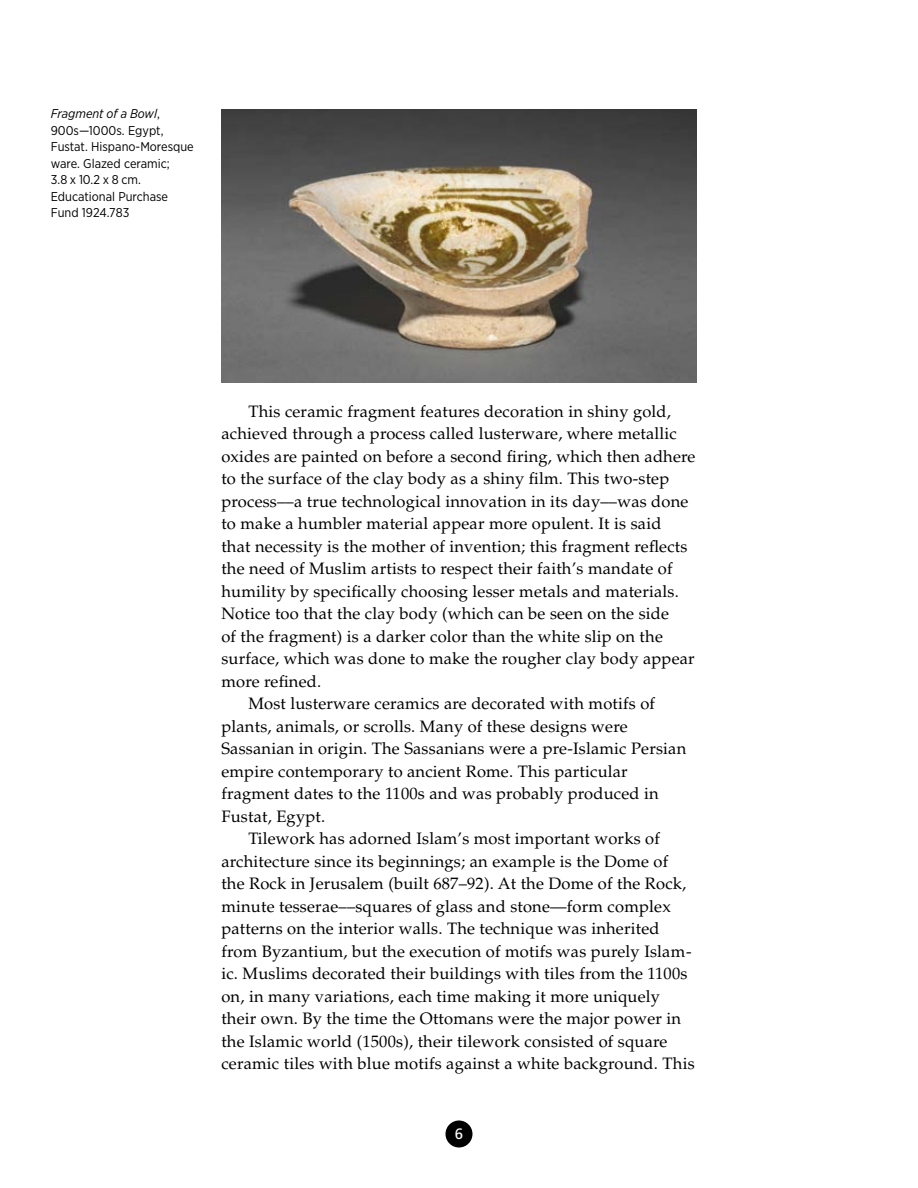
<style>
.page{position:relative;width:918px;height:1188px;background:#fff}
.page>*{position:absolute;margin:0;border:0;box-sizing:border-box;transform-origin:0 0}
.t1{font:16.5px "Palatino";letter-spacing:.01em;color:#000}
.t2{font:15px "Frutiger";color:#fff}
.t3{font:12.75px/16.5px "Gotham Narrow";color:#000}
.s1{font-style:italic}
</style>
<div class="page">
<div style="left:446px;top:1120px;width:26px;height:28px;background:#000;border-radius:50%"></div>
<img style="left:221px;top:109px;width:476px;height:273px">
<p class="t3" style="left:51px;top:105px;width:145px"><span class="s1">Fragment of a Bowl</span>,<br>900s—1000s. Egypt,<br>Fustat. Hispano-Moresque ware. Glazed ceramic;<br>3.8 x 10.2 x 8 cm.<br>Educational Purchase<br>Fund 1924.783</p>
<p class="t1" style="left:248px;top:401px;width:424px">This ceramic fragment features decoration in shiny gold,</p>
<p class="t1" style="left:221px;top:424px;width:457px">achieved through a process called lusterware, where metallic</p>
<p class="t1" style="left:221px;top:446px;width:476px">oxides are painted on before a second firing, which then adhere</p>
<p class="t1" style="left:221px;top:469px;width:449px">to the surface of the clay body as a shiny film. This two-step</p>
<p class="t1" style="left:221px;top:491px;width:469px">process––a true technological innovation in its day––was done</p>
<p class="t1" style="left:221px;top:514px;width:442px">to make a humbler material appear more opulent. It is said</p>
<p class="t1" style="left:221px;top:536px;width:468px">that necessity is the mother of invention; this fragment reflects</p>
<p class="t1" style="left:221px;top:559px;width:453px">the need of Muslim artists to respect their faith’s mandate of</p>
<p class="t1" style="left:221px;top:581px;width:459px">humility by specifically choosing lesser metals and materials.</p>
<p class="t1" style="left:221px;top:604px;width:449px">Notice too that the clay body (which can be seen on the side</p>
<p class="t1" style="left:221px;top:626px;width:443px">of the fragment) is a darker color than the white slip on the</p>
<p class="t1" style="left:221px;top:649px;width:475px">surface, which was done to make the rougher clay body appear</p>
<p class="t1" style="left:221px;top:671px;width:101px">more refined.</p>
<p class="t1" style="left:248px;top:694px;width:408px">Most lusterware ceramics are decorated with motifs of</p>
<p class="t1" style="left:221px;top:716px;width:408px">plants, animals, or scrolls. Many of these designs were</p>
<p class="t1" style="left:221px;top:739px;width:466px">Sassanian in origin. The Sassanians were a pre-Islamic Persian</p>
<p class="t1" style="left:221px;top:761px;width:408px">empire contemporary to ancient Rome. This particular</p>
<p class="t1" style="left:221px;top:784px;width:439px">fragment dates to the 1100s and was probably produced in</p>
<p class="t1" style="left:221px;top:806px;width:105px">Fustat, Egypt.</p>
<p class="t1" style="left:248px;top:829px;width:413px">Tilework has adorned Islam’s most important works of</p>
<p class="t1" style="left:221px;top:851px;width:448px">architecture since its beginnings; an example is the Dome of</p>
<p class="t1" style="left:221px;top:874px;width:466px">the Rock in Jerusalem (built 687–92). At the Dome of the Rock,</p>
<p class="t1" style="left:221px;top:896px;width:451px">minute tesserae––squares of glass and stone—form complex</p>
<p class="t1" style="left:221px;top:919px;width:440px">patterns on the interior walls. The technique was inherited</p>
<p class="t1" style="left:221px;top:941px;width:472px">from Byzantium, but the execution of motifs was purely Islam-</p>
<p class="t1" style="left:221px;top:964px;width:468px">ic. Muslims decorated their buildings with tiles from the 1100s</p>
<p class="t1" style="left:221px;top:986px;width:440px">on, in many variations, each time making it more uniquely</p>
<p class="t1" style="left:221px;top:1009px;width:461px">their own. By the time the Ottomans were the major power in</p>
<p class="t1" style="left:221px;top:1031px;width:448px">the Islamic world (1500s), their tilework consisted of square</p>
<p class="t1" style="left:221px;top:1054px;width:475px">ceramic tiles with blue motifs against a white background. This</p>
<p class="t2" style="left:455px;top:1125px;width:10px">6</p>
</div>
